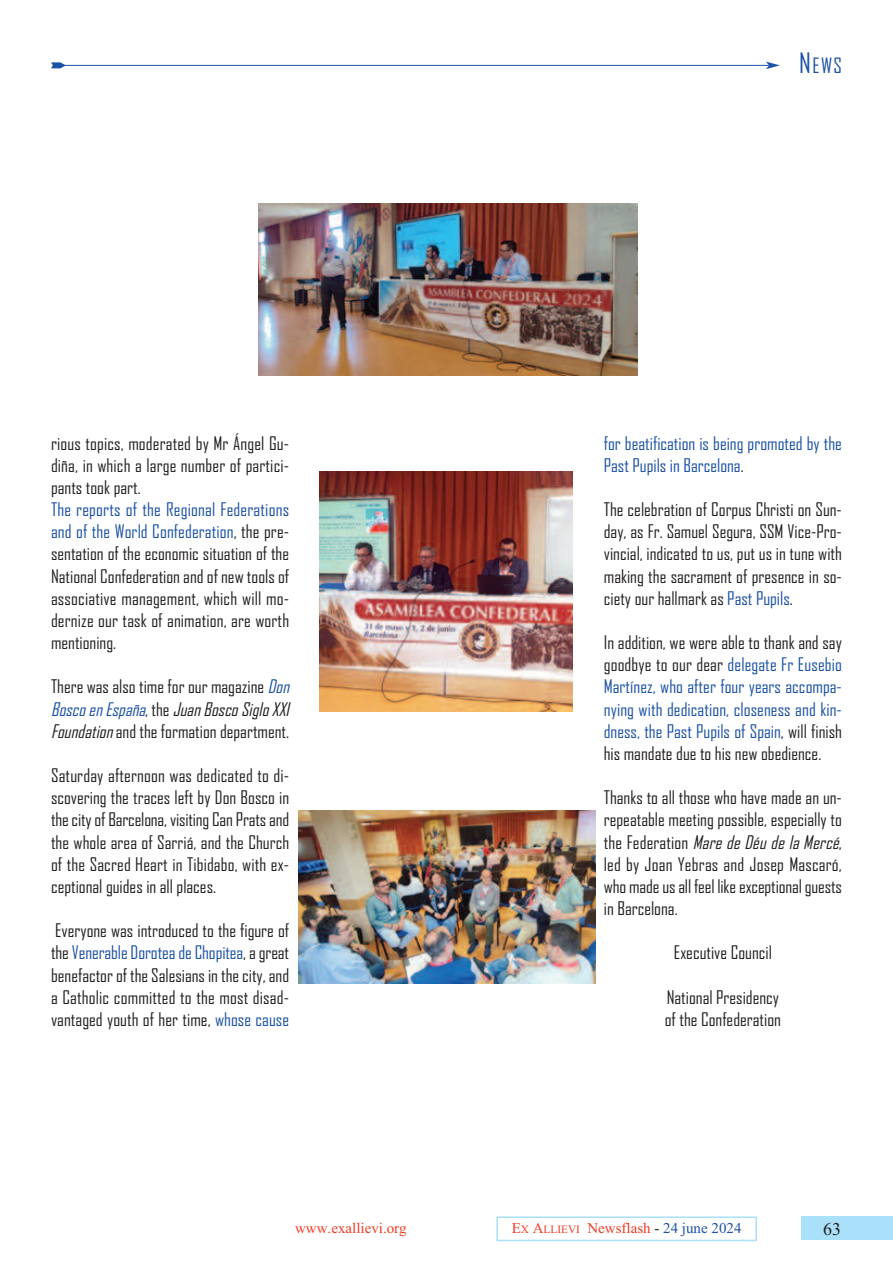
<style>
.page{position:relative;width:893px;height:1263px;background:#fff}
.page>*{position:absolute;margin:0;border:0;box-sizing:border-box;transform-origin:0 0}
.t1{font:20.25px "Agency FB";color:#1c52a4}
.t2{font:18px/22.2px "Agency FB";color:#231f20;text-align:justify}
.t3{font:18px/22.2px "Agency FB";color:#1c52a4}
.t4{font:18px "Times New Roman";color:#231f20}
.t5{font:15px "Times New Roman";color:#ef3c25}
.s1{color:#1c52a4}
.s2{font-style:italic;color:#1c52a4}
.s3{font-style:italic}
.s4{font-size:27px}
.s5{color:#231f20}
.s6{font-size:11.25px}
</style>
<div class="page">
<div style="left:496px;top:1216px;width:261px;height:25px;border:2px solid #aae0f9"></div>
<div style="left:801px;top:1216px;width:92px;height:24px;background:#aae0f9"></div>
<img style="left:319px;top:472px;width:254px;height:239px">
<img style="left:299px;top:811px;width:296px;height:172px">
<img style="left:258px;top:204px;width:379px;height:172px">
<hr style="left:62px;top:65px;width:707px;height:1px;background:#1c52a4">
<svg style="left:51px;top:62px;width:15px;height:6px"></svg>
<svg style="left:766px;top:62px;width:14px;height:7px"></svg>
<p class="t2" style="left:51px;top:432px;width:240px">rious topics, moderated by Mr Ángel Gu&shy;diña, in which a large number of partici&shy;pants took part.</p>
<p class="t2" style="left:51px;top:499px;width:240px"><span class="s1">The reports of the Regional Federations and of the World Confederation</span>, the pre&shy;sentation of the economic situation of the National Confederation and of new tools of associative management, which will mo&shy;dernize our task of animation, are worth mentioning.</p>
<p class="t2" style="left:51px;top:676px;width:244px">There was also time for our magazine <span class="s2">Don Bosco en España</span>, t h e <span class="s3">Juan Bosco Siglo XXI Foundation</span>and the formation department.</p>
<p class="t2" style="left:51px;top:765px;width:240px">Saturday afternoon was dedicated to di&shy;scovering the traces left by Don Bosco in the city of Barcelona, visiting Can Prats and the whole area of Sarriá, and the Church of the Sacred Heart in Tibidabo, with ex&shy;ceptional guides in all places.</p>
<p class="t2" style="left:51px;top:920px;width:240px">Everyone was introduced to the figure of the <span class="s1">Venerable Dorotea de Chopitea</span>, a great benefactor of the Salesians in the city, and a Catholic committed to the most disad&shy;vantaged youth of her time, <span class="s1">whose cause</span></p>
<p class="t1" style="left:799px;top:54px;width:44px"><span class="s4">N</span>EWS</p>
<p class="t3" style="left:604px;top:432px;width:240px">for beatification is being promoted by the<br>Past Pupils in Barcelona<span class="s5">.</span></p>
<p class="t2" style="left:604px;top:499px;width:240px">The celebration of Corpus Christi on Sun&shy;day, as Fr. Samuel Segura, SSM Vice-Pro&shy;vincial, indicated to us, put us in tune with making the sacrament of presence in so&shy;ciety our hallmark as <span class="s1">Past Pupils</span>.</p>
<p class="t3" style="left:604px;top:632px;width:240px;text-align:justify"><span class="s5">In addition, we were able to thank and say goodbye to our dear</span> delegate Fr Eusebio Martínez, who after four years accompa&shy;nying with dedication, closeness and kin&shy;dness, the Past Pupils of Spain<span class="s5">, will finish his mandate due to his new obedience.</span></p>
<p class="t2" style="left:604px;top:787px;width:241px">Thanks to all those who have made an un&shy;repeatable meeting possible, especially to the Federation <span class="s3">MaredeDéudelaMercé</span>, led by Joan Yebras and Josep Mascaró, who made us all feel like exceptional guests in Barcelona.</p>
<p class="t2" style="left:674px;top:942px;width:99px">Executive Council</p>
<p class="t2" style="left:665px;top:986px;width:118px">National Presidency of the Confederation</p>
<p class="t5" style="left:295px;top:1219px;width:113px">www.exallievi.org</p>
<p class="t5" style="left:512px;top:1219px;width:231px">E<span class="s6">X</span> A<span class="s6">LLIEVI</span> Newsflash <span class="s5">-</span> <span class="s1">24 june 2024</span></p>
<p class="t4" style="left:823px;top:1218px;width:19px">63</p>
</div>
